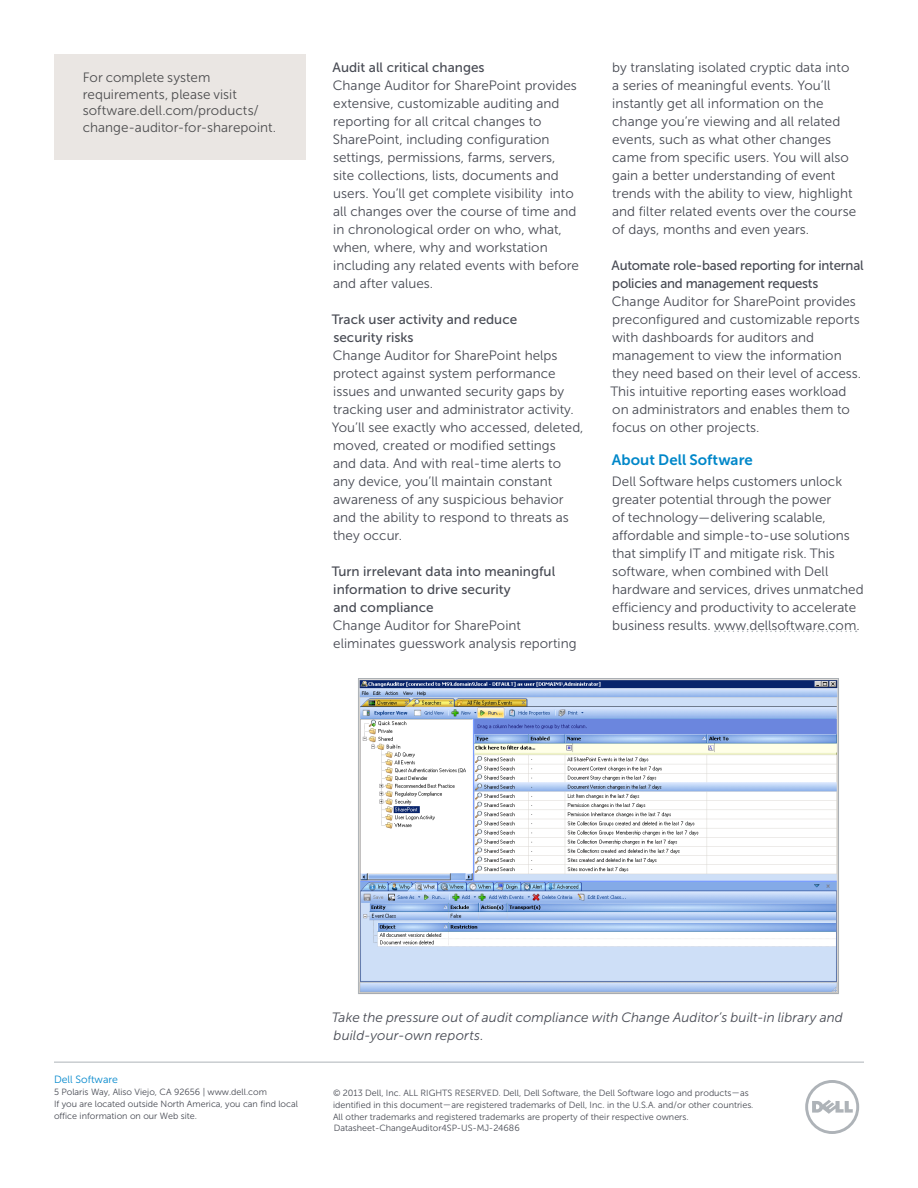
<style>
.page{position:relative;width:918px;height:1188px;background:#fff}
.page>*{position:absolute;margin:0;border:0;box-sizing:border-box;transform-origin:0 0}
.t1{font:15px "Museo Sans For Dell 700";letter-spacing:.005em;color:#0087c9}
.t2{font:13.5px/18px "Museo Sans For Dell 300";color:#474a53}
.t3{font:13.5px/18px "Museo Sans For Dell 500";color:#474a53}
.t4{font:13.5px/16.5px "Museo Sans For Dell 300";color:#4d4d4f}
.t5{font:italic 13.5px/18px "Museo Sans For Dell 300";letter-spacing:.005em;color:#474a53}
.t6{font:13.5px/18px "Museo Sans For Dell 500";letter-spacing:-.02em;color:#474a53}
.t7{font:10.5px "Museo Sans For Dell 300";color:#0087cc}
.t8{font:9px/12px "Museo Sans For Dell 300";color:#474a53}
</style>
<div class="page">
<hr style="left:54px;top:1062px;width:810px;height:1px;background:#aeb3b8">
<svg style="left:805px;top:1080px;width:54px;height:54px"></svg>
<div style="left:54px;top:54px;width:252px;height:105px;background:#eae6e3"></div>
<svg style="left:715px;top:631px;width:142px;height:1px"></svg>
<img style="left:360px;top:680px;width:477px;height:312px">
<div style="left:358px;top:678px;width:481px;height:316px;border:1px solid #aeb3b8"></div>
<p class="t4" style="left:83px;top:69px;width:195px">For complete system requirements, please visit software.dell.com/products/ change-auditor-for-sharepoint.</p>
<p class="t3" style="left:333px;top:58px;width:153px">Audit all critical changes</p>
<p class="t2" style="left:333px;top:76px;width:248px">Change Auditor for SharePoint provides extensive, customizable auditing and reporting for all critcal changes to SharePoint, including configuration settings, permissions, farms, servers, site collections, lists, documents and users. You’ll get complete visibility into all changes over the course of time and in chronological order on who, what, when, where, why and workstation including any related events with before and after values.</p>
<p class="t3" style="left:332px;top:310px;width:187px">Track user activity and reduce security risks</p>
<p class="t2" style="left:332px;top:346px;width:253px">Change Auditor for SharePoint helps protect against system performance issues and unwanted security gaps by tracking user and administrator activity.<br>You’ll see exactly who accessed, deleted, moved, created or modified settings<br>and data. And with real-time alerts to any device, you’ll maintain constant awareness of any suspicious behavior and the ability to respond to threats as they occur.</p>
<p class="t3" style="left:332px;top:562px;width:225px">Turn irrelevant data into meaningful information to drive security<br>and compliance</p>
<p class="t2" style="left:333px;top:616px;width:245px">Change Auditor for SharePoint eliminates guesswork analysis reporting</p>
<p class="t2" style="left:612px;top:58px;width:246px">by translating isolated cryptic data into a series of meaningful events. You’ll instantly get all information on the change you’re viewing and all related events, such as what other changes came from specific users. You will also gain a better understanding of event trends with the ability to view, highlight and filter related events over the course of days, months and even years.</p>
<p class="t6" style="left:612px;top:256px;width:253px">Automate role-based reporting for internal policies and management requests</p>
<p class="t2" style="left:610px;top:292px;width:252px">Change Auditor for SharePoint provides preconfigured and customizable reports with dashboards for auditors and management to view the information they need based on their level of access.<br>This intuitive reporting eases workload on administrators and enables them to focus on other projects.</p>
<p class="t1" style="left:612px;top:451px;width:143px">About Dell Software</p>
<p class="t2" style="left:612px;top:472px;width:253px">Dell Software helps customers unlock greater potential through the power<br>of technology—delivering scalable, affordable and simple-to-use solutions that simplify IT and mitigate risk. This software, when combined with Dell hardware and services, drives unmatched efficiency and productivity to accelerate business results. www.dellsoftware.com.</p>
<p class="t7" style="left:54px;top:1074px;width:65px">Dell Software</p>
<p class="t8" style="left:54px;top:1086px;width:246px">5 Polaris Way, Aliso Viejo, CA 92656 | www.dell.com<br>If you are located outside North America, you can find local office information on our Web site.</p>
<p class="t5" style="left:332px;top:1008px;width:513px">Take the pressure out of audit compliance with Change Auditor’s built-in library and build-your-own reports.</p>
<p class="t8" style="left:333px;top:1087px;width:422px">© 2013 Dell, Inc. ALL RIGHTS RESERVED. Dell, Dell Software, the Dell Software logo and products—as identified in this document—are registered trademarks of Dell, Inc. in the U.S.A. and/or other countries.<br>All other trademarks and registered trademarks are property of their respective owners.</p>
<p class="t8" style="left:334px;top:1122px;width:188px">Datasheet-ChangeAuditor4SP-US-MJ-24686</p>
</div>
